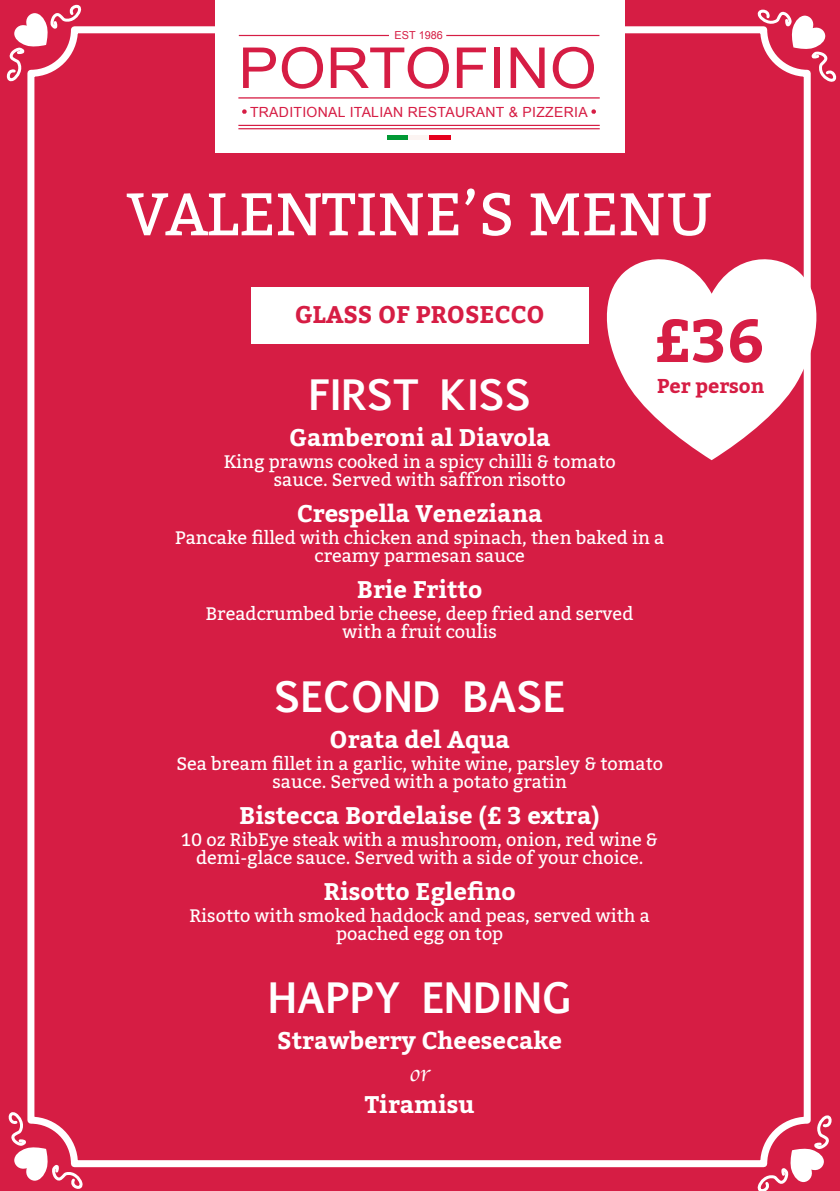
<style>
.page{position:relative;width:840px;height:1191px;background:#d61d44}
.page>*{position:absolute;margin:0;border:0;box-sizing:border-box;transform-origin:0 0}
.t1{font:60px "Kadwa";color:#fff}
.t2{font:700 60px "Kadwa";color:#d61d44}
.t3{font:56.6px "Arial";letter-spacing:.005em;color:#d61d44;scale:1.07 1}
.t4{font:700 40px "Euphemia UCAS";color:#fff}
.t5{font:700 24px "Kadwa";color:#fff}
.t6{font:700 24px "Kadwa";color:#d61d44}
.t7{font:24px "Apple Chancery";color:#fff}
.t8{font:700 20px "Kadwa";color:#d61d44}
.t9{font:18px/18px "Kadwa";color:#fff;text-align:center}
.t10{font:14px "Arial";letter-spacing:.02em;color:#d61d44}
.t11{font:11px "Arial";letter-spacing:.005em;color:#d61d44}
</style>
<div class="page">
<svg style="left:606px;top:252px;width:211px;height:208px;fill:#fff"></svg>
<div style="left:251px;top:288px;width:337px;height:56px;background:#fff"></div>
<svg style="left:6px;top:4px;width:76px;height:78px"></svg>
<svg style="left:757px;top:9px;width:80px;height:77px"></svg>
<svg style="left:753px;top:1109px;width:79px;height:82px"></svg>
<svg style="left:8px;top:1112px;width:79px;height:77px"></svg>
<div style="left:27px;top:26px;width:783px;height:1141px;border:7px solid #fff;border-radius:43px"></div>
<div style="left:215px;top:0;width:409px;height:153px;background:#fff"></div>
<hr style="left:446px;top:35px;width:153px;height:1px;background:#d61d44">
<hr style="left:238px;top:125px;width:361px;height:1px;background:#d61d44">
<hr style="left:238px;top:128px;width:361px;height:1px;background:#d61d44">
<hr style="left:238px;top:97px;width:361px;height:2px;background:#d61d44">
<svg style="left:242px;top:109px;width:5px;height:5px"></svg>
<svg style="left:591px;top:109px;width:5px;height:5px"></svg>
<div style="left:387px;top:135px;width:21px;height:5px;background:#019935"></div>
<div style="left:408px;top:135px;width:22px;height:5px;background:#fcf4f2"></div>
<div style="left:429px;top:135px;width:22px;height:5px;background:#e6001d"></div>
<hr style="left:239px;top:35px;width:150px;height:1px;background:#d61d44">
<p class="t11" style="left:394px;top:31px;width:50px">EST 1986</p>
<h2 class="t3" style="left:238px;top:47px;width:336px">PORTOFINO</h2>
<p class="t10" style="left:250px;top:106px;width:339px">TRADITIONAL ITALIAN RESTAURANT &amp; PIZZERIA</p>
<h1 class="t1" style="left:126px;top:179px;width:588px">VALENTINE’S MENU</h1>
<h3 class="t6" style="left:295px;top:301px;width:251px">GLASS OF PROSECCO</h3>
<h1 class="t2" style="left:653px;top:306px;width:112px">£36</h1>
<p class="t8" style="left:657px;top:375px;width:109px">Per person</p>
<h3 class="t4" style="left:308px;top:379px;width:224px">FIRST KISS</h3>
<h3 class="t5" style="left:289px;top:423px;width:263px">Gamberoni al Diavola</h3>
<p class="t9" style="left:224px;top:453px;width:393px">King prawns cooked in a spicy chilli &amp; tomato sauce. Served with saffron risotto</p>
<h3 class="t5" style="left:297px;top:499px;width:247px">Crespella Veneziana</h3>
<p class="t9" style="left:175px;top:529px;width:491px">Pancake filled with chicken and spinach, then baked in a creamy parmesan sauce</p>
<h3 class="t5" style="left:357px;top:575px;width:127px">Brie Fritto</h3>
<p class="t9" style="left:206px;top:605px;width:429px">Breadcrumbed brie cheese, deep fried and served with a fruit coulis</p>
<h3 class="t4" style="left:274px;top:681px;width:292px">SECOND BASE</h3>
<h3 class="t5" style="left:329px;top:725px;width:182px">Orata del Aqua</h3>
<p class="t9" style="left:176px;top:754px;width:488px">Sea bream fillet in a garlic, white wine, parsley &amp; tomato sauce. Served with a potato gratin</p>
<h3 class="t5" style="left:239px;top:801px;width:362px">Bistecca Bordelaise (£ 3 extra)</h3>
<p class="t9" style="left:181px;top:830px;width:478px">10 oz RibEye steak with a mushroom, onion, red wine &amp; demi-glace sauce. Served with a side of your choice.</p>
<h3 class="t5" style="left:324px;top:877px;width:193px">Risotto Eglefino</h3>
<p class="t9" style="left:189px;top:906px;width:462px">Risotto with smoked haddock and peas, served with a poached egg on top</p>
<h3 class="t4" style="left:268px;top:982px;width:305px">HAPPY ENDING</h3>
<h3 class="t5" style="left:277px;top:1027px;width:286px">Strawberry Cheesecake</h3>
<h3 class="t7" style="left:409px;top:1062px;width:22px">or</h3>
<h3 class="t5" style="left:365px;top:1091px;width:111px">Tiramisu</h3>
</div>
